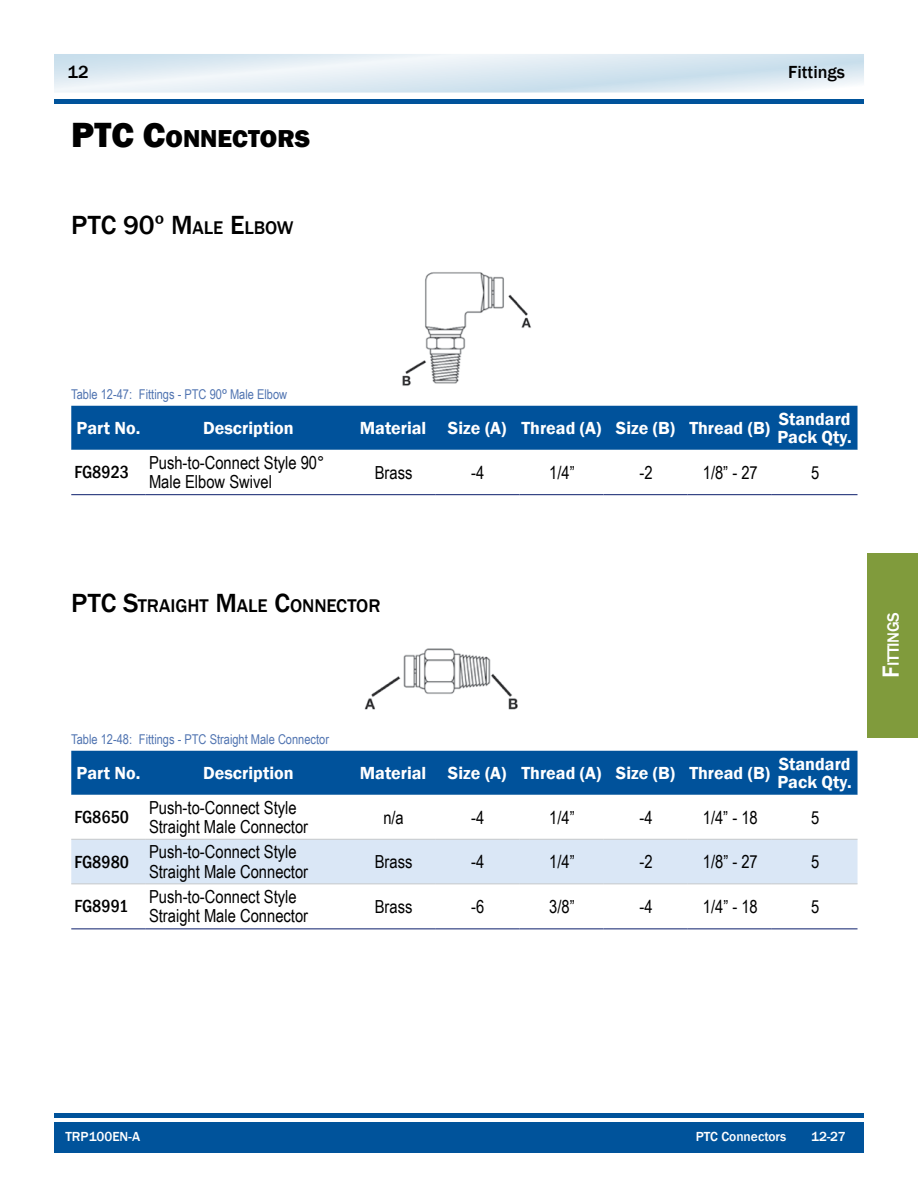
<style>
.page{position:relative;width:918px;height:1188px;background:#fff}
.page>*{position:absolute;margin:0;border:0;box-sizing:border-box;transform-origin:0 0}
.t1{font:500 27px "Franklin Gothic";color:#000}
.t2{font:800 25.2px "Franklin Gothic";color:#000}
.t3{font:500 18.9px "Franklin Gothic";letter-spacing:-.005em;color:#000}
.t4{font:18px/19.5px "Arial Narrow";color:#000}
.t5{font:600 18px/18px "Franklin Gothic";color:#fff}
.t6{font:500 condensed 18px "Franklin Gothic";color:#000}
.t7{font:500 18px "Franklin Gothic";color:#000}
.t8{font:500 16.8px "Franklin Gothic";letter-spacing:-.03em;color:#fff}
.t9{font:13.5px "Arial Narrow";color:#5074b1}
.t10{font:500 13.5px "Franklin Gothic";color:#fff}
.s1{font-size:36px}
.s2{font-size:18.9px}
.s3{font-family:"Arial"}
.s4{font-size:27px}
.s5{font-size:24px}
</style>
<div class="page">
<svg style="left:54px;top:54px;width:810px;height:39px;background:#ddeaf2"></svg>
<div style="left:54px;top:1122px;width:810px;height:30px;background:#00539b"></div>
<div style="left:54px;top:99px;width:810px;height:5px;background:#00539b"></div>
<div style="left:54px;top:1113px;width:810px;height:5px;background:#00539b"></div>
<div style="left:867px;top:553px;width:51px;height:184px;background:#809b3c"></div>
<div style="left:71px;top:406px;width:787px;height:44px;background:#00529b"></div>
<hr style="left:71px;top:494px;width:75px;height:1px;background:#27377c">
<hr style="left:146px;top:494px;width:205px;height:1px;background:#27377c">
<hr style="left:351px;top:494px;width:84px;height:1px;background:#27377c">
<hr style="left:435px;top:494px;width:84px;height:1px;background:#27377c">
<hr style="left:519px;top:494px;width:85px;height:1px;background:#27377c">
<hr style="left:604px;top:494px;width:84px;height:1px;background:#27377c">
<hr style="left:688px;top:494px;width:84px;height:1px;background:#27377c">
<hr style="left:772px;top:494px;width:86px;height:1px;background:#27377c">
<div style="left:71px;top:751px;width:787px;height:44px;background:#00529b"></div>
<svg style="left:72px;top:838px;width:785px;height:1px"></svg>
<div style="left:71px;top:840px;width:787px;height:44px;background:#dae7f6"></div>
<hr style="left:71px;top:839px;width:75px;height:1px;background:#c6c8ca">
<hr style="left:146px;top:839px;width:205px;height:1px;background:#c6c8ca">
<hr style="left:351px;top:839px;width:84px;height:1px;background:#c6c8ca">
<hr style="left:435px;top:839px;width:84px;height:1px;background:#c6c8ca">
<hr style="left:519px;top:839px;width:85px;height:1px;background:#c6c8ca">
<hr style="left:604px;top:839px;width:84px;height:1px;background:#c6c8ca">
<hr style="left:688px;top:839px;width:84px;height:1px;background:#c6c8ca">
<hr style="left:772px;top:839px;width:86px;height:1px;background:#c6c8ca">
<hr style="left:71px;top:884px;width:75px;height:1px;background:#c6c8ca">
<hr style="left:146px;top:884px;width:205px;height:1px;background:#c6c8ca">
<hr style="left:351px;top:884px;width:84px;height:1px;background:#c6c8ca">
<hr style="left:435px;top:884px;width:84px;height:1px;background:#c6c8ca">
<hr style="left:519px;top:884px;width:85px;height:1px;background:#c6c8ca">
<hr style="left:604px;top:884px;width:84px;height:1px;background:#c6c8ca">
<hr style="left:688px;top:884px;width:84px;height:1px;background:#c6c8ca">
<hr style="left:772px;top:884px;width:86px;height:1px;background:#c6c8ca">
<hr style="left:71px;top:928px;width:75px;height:1px;background:#27377c">
<hr style="left:146px;top:928px;width:205px;height:1px;background:#27377c">
<hr style="left:351px;top:928px;width:84px;height:1px;background:#27377c">
<hr style="left:435px;top:928px;width:84px;height:1px;background:#27377c">
<hr style="left:519px;top:928px;width:85px;height:1px;background:#27377c">
<hr style="left:604px;top:928px;width:84px;height:1px;background:#27377c">
<hr style="left:688px;top:928px;width:84px;height:1px;background:#27377c">
<hr style="left:772px;top:928px;width:86px;height:1px;background:#27377c">
<img style="left:402px;top:272px;width:129px;height:114px">
<img style="left:364px;top:648px;width:154px;height:62px">
<p class="t7" style="left:68px;top:61px;width:23px">12</p>
<p class="t7" style="left:788px;top:61px;width:58px">Fittings</p>
<h2 class="t2" style="left:71px;top:122px;width:240px"><span class="s1">PTC C</span>ONNECTORS</h2>
<h1 class="t1" style="left:71px;top:208px;width:224px">PTC 90º M<span class="s2">ALE</span> E<span class="s2">LBOW</span></h1>
<p class="t9" style="left:71px;top:384px;width:217px">Table 12-47: Fittings - PTC 90<span class="s3">º</span> Male Elbow</p>
<p class="t5" style="left:77px;top:419px;width:65px">Part No.</p>
<p class="t5" style="left:203px;top:419px;width:92px">Description</p>
<p class="t5" style="left:360px;top:419px;width:412px">Material Size (A) Thread (A) Size (B) Thread (B)</p>
<p class="t5" style="left:778px;top:410px;width:76px">Standard<br>Pack Qty.</p>
<p class="t6" style="left:74px;top:460px;width:56px">FG8923</p>
<p class="t4" style="left:149px;top:452px;width:177px">Push-to-Connect Style 90°<br>Male Elbow Swivel</p>
<p class="t4" style="left:375px;top:462px;width:39px">Brass</p>
<p class="t4" style="left:471px;top:462px;width:15px">-4</p>
<p class="t4" style="left:549px;top:462px;width:27px">1/4”</p>
<p class="t4" style="left:640px;top:462px;width:15px">-2</p>
<p class="t4" style="left:703px;top:462px;width:56px">1/8” - 27</p>
<p class="t4" style="left:811px;top:462px;width:10px">5</p>
<p class="t3" style="left:71px;top:594px;width:311px"><span class="s4">PTC S</span>TRAIGHT <span class="s4">M</span>ALE <span class="s4">C</span>ONNECTOR</p>
<p class="t9" style="left:71px;top:729px;width:259px">Table 12-48: Fittings - PTC Straight Male Connector</p>
<p class="t5" style="left:77px;top:764px;width:65px">Part No.</p>
<p class="t5" style="left:203px;top:764px;width:92px">Description</p>
<p class="t5" style="left:360px;top:764px;width:412px">Material Size (A) Thread (A) Size (B) Thread (B)</p>
<p class="t5" style="left:778px;top:755px;width:76px">Standard<br>Pack Qty.</p>
<p class="t6" style="left:74px;top:805px;width:56px">FG8650</p>
<p class="t4" style="left:149px;top:797px;width:161px">Push-to-Connect Style<br>Straight Male Connector</p>
<p class="t4" style="left:383px;top:807px;width:22px">n/a</p>
<p class="t4" style="left:471px;top:807px;width:15px">-4</p>
<p class="t4" style="left:549px;top:807px;width:27px">1/4”</p>
<p class="t4" style="left:640px;top:807px;width:15px">-4</p>
<p class="t4" style="left:703px;top:807px;width:56px">1/4” - 18</p>
<p class="t4" style="left:811px;top:807px;width:10px">5</p>
<p class="t6" style="left:75px;top:850px;width:56px">FG8980</p>
<p class="t4" style="left:149px;top:842px;width:161px">Push-to-Connect Style<br>Straight Male Connector</p>
<p class="t4" style="left:375px;top:851px;width:39px">Brass</p>
<p class="t4" style="left:471px;top:851px;width:15px">-4</p>
<p class="t4" style="left:549px;top:851px;width:27px">1/4”</p>
<p class="t4" style="left:640px;top:851px;width:15px">-2</p>
<p class="t4" style="left:703px;top:851px;width:56px">1/8” - 27</p>
<p class="t4" style="left:811px;top:851px;width:10px">5</p>
<p class="t6" style="left:75px;top:895px;width:55px">FG8991</p>
<p class="t4" style="left:149px;top:886px;width:161px">Push-to-Connect Style<br>Straight Male Connector</p>
<p class="t4" style="left:375px;top:896px;width:39px">Brass</p>
<p class="t4" style="left:471px;top:896px;width:15px">-6</p>
<p class="t4" style="left:549px;top:896px;width:27px">3/8”</p>
<p class="t4" style="left:640px;top:896px;width:15px">-4</p>
<p class="t4" style="left:703px;top:896px;width:56px">1/4” - 18</p>
<p class="t4" style="left:811px;top:896px;width:10px">5</p>
<p class="t8" style="left:883px;top:678px;width:67px;rotate:-90deg"><span class="s5">F</span>ITTINGS</p>
<p class="t10" style="left:65px;top:1129px;width:76px">TRP100EN-A</p>
<p class="t10" style="left:696px;top:1129px;width:92px">PTC Connectors</p>
<p class="t10" style="left:811px;top:1129px;width:36px">12-27</p>
</div>
